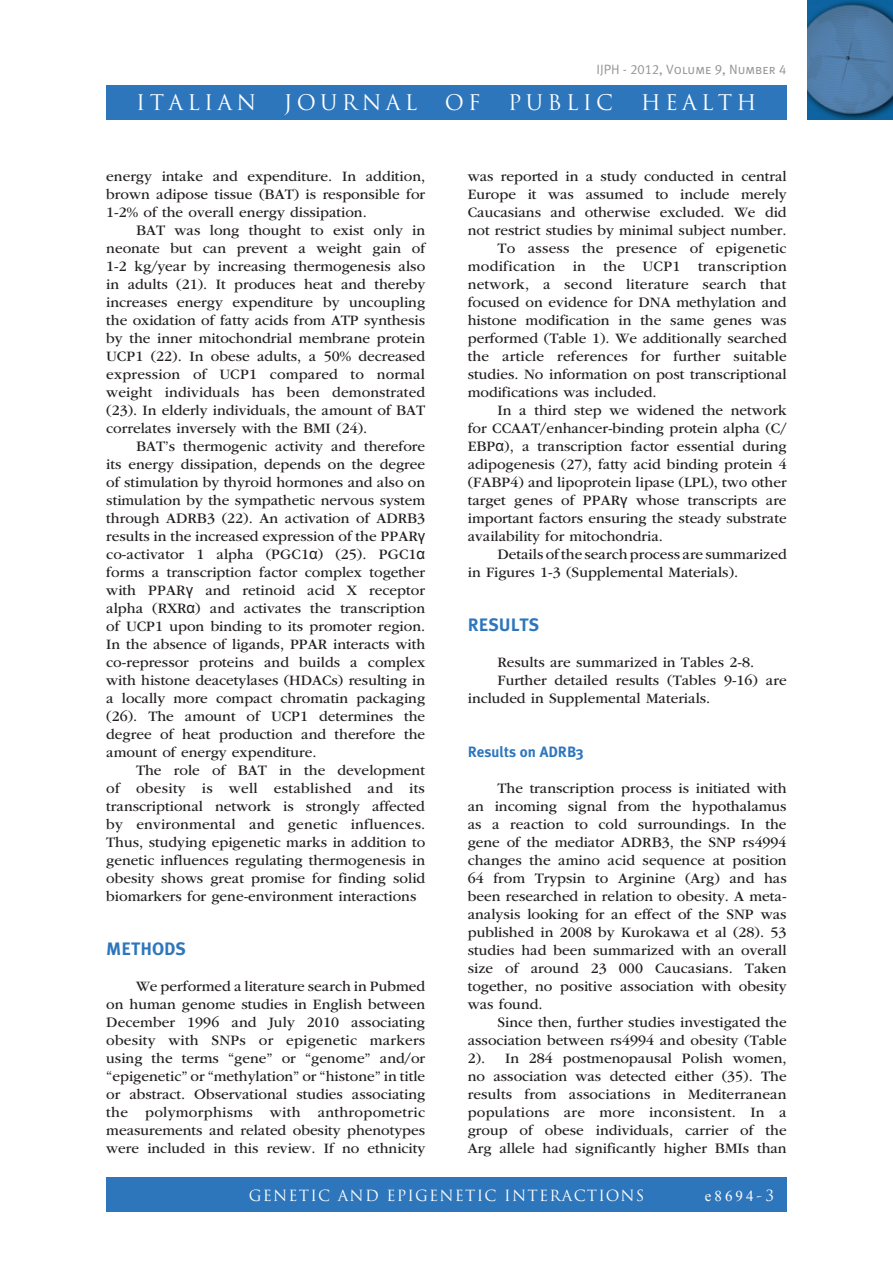
<style>
.page{position:relative;width:893px;height:1263px;background:#fff}
.page>*{position:absolute;margin:0;border:0;box-sizing:border-box;transform-origin:0 0}
.t1{font:21px "Trajan Pro";letter-spacing:.2em;color:#fff}
.t2{font:18px "Meta Plus Bold Caps";color:#2e76bc}
.t3{font:15px/18px "ITC Garamond Std";color:#231f20;text-align:justify}
.t4{font:15px "ITC Garamond Std";letter-spacing:.02em;color:#231f20}
.t5{font:15px "Trajan Pro";color:#fff}
.t6{font:700 15px "Meta Plus";color:#2e76bc}
.t7{font:15px "Times New Roman";letter-spacing:.2em;color:#fff}
.t8{font:13.5px "Meta Plus Normal Caps";color:#939598}
.s1{font-family:"Arial"}
.s2{font-family:"Trajan Pro"}
</style>
<div class="page">
<div style="left:106px;top:85px;width:681px;height:34px;background:#2e76bc"></div>
<div style="left:106px;top:1178px;width:681px;height:34px;background:#2e76bc"></div>
<img style="left:808px;top:0;width:85px;height:119px">
<p class="t8" style="left:596px;top:62px;width:192px">IJPH - 2012, Volume 9, Number 4</p>
<h1 class="t1" style="left:136px;top:89px;width:121px">ITALIAN</h1>
<h1 class="t1" style="left:284px;top:89px;width:135px">JOURNAL</h1>
<h1 class="t1" style="left:445px;top:89px;width:37px">OF</h1>
<h1 class="t1" style="left:508px;top:89px;width:106px">PUBLIC</h1>
<h1 class="t1" style="left:641px;top:89px;width:117px">HEALTH</h1>
<p class="t3" style="left:468px;top:167px;width:320px">was reported in a study conducted in central</p>
<p class="t3" style="left:468px;top:185px;width:320px">Europe it was assumed to include merely</p>
<p class="t3" style="left:468px;top:203px;width:320px">Caucasians and otherwise excluded. We did</p>
<p class="t3" style="left:468px;top:221px;width:320px">not restrict studies by minimal subject number.</p>
<p class="t3" style="left:497px;top:239px;width:291px">To assess the presence of epigenetic</p>
<p class="t4" style="left:468px;top:258px;width:321px">modification in the UCP1 transcription</p>
<p class="t3" style="left:468px;top:275px;width:320px">network, a second literature search that</p>
<p class="t3" style="left:468px;top:293px;width:320px">focused on evidence for DNA methylation and</p>
<p class="t3" style="left:468px;top:311px;width:320px">histone modification in the same genes was</p>
<p class="t3" style="left:468px;top:329px;width:320px">performed (Table 1). We additionally searched</p>
<p class="t3" style="left:468px;top:347px;width:321px">the article references for further suitable</p>
<p class="t3" style="left:468px;top:365px;width:320px">studies. No information on post transcriptional</p>
<p class="t3" style="left:468px;top:383px;width:190px">modifications was included.</p>
<p class="t3" style="left:497px;top:401px;width:291px">In a third step we widened the network</p>
<p class="t3" style="left:468px;top:419px;width:320px">for CCAAT/enhancer-binding protein alpha (C/</p>
<p class="t3" style="left:468px;top:437px;width:320px">EBP<span class="s1">α</span>), a transcription factor essential during</p>
<p class="t3" style="left:468px;top:455px;width:320px">adipogenesis (27), fatty acid binding protein 4</p>
<p class="t3" style="left:468px;top:473px;width:320px">(FABP4) and lipoprotein lipase (LPL), two other</p>
<p class="t3" style="left:468px;top:491px;width:320px">target genes of PPAR<span class="s1">γ</span> whose transcripts are</p>
<p class="t3" style="left:468px;top:509px;width:320px">important factors ensuring the steady substrate</p>
<p class="t3" style="left:468px;top:527px;width:197px">availability for mitochondria.</p>
<p class="t3" style="left:497px;top:545px;width:291px">Details of the search process are summarized</p>
<p class="t3" style="left:468px;top:563px;width:272px">in Figures 1-3 (Supplemental Materials).</p>
<p class="t2" style="left:468px;top:614px;width:73px">RESULTS</p>
<p class="t3" style="left:497px;top:653px;width:258px">Results are summarized in Tables 2-8.</p>
<p class="t3" style="left:497px;top:671px;width:291px">Further detailed results (Tables 9-16) are</p>
<p class="t3" style="left:468px;top:689px;width:244px">included in Supplemental Materials.</p>
<p class="t6" style="left:468px;top:743px;width:118px">Results on ADR B3</p>
<p class="t3" style="left:468px;top:779px;width:320px;text-indent:30px">The transcription process is initiated with an incoming signal from the hypothalamus as a reaction to cold surroundings. In the gene of the mediator ADRB3, the SNP rs4994 changes the amino acid sequence at position 64 from Trypsin to Arginine (Arg) and has been researched in relation to obesity. A meta&shy;analysis looking for an effect of the SNP was published in 2008 by Kurokawa et al (28). 53 studies had been summarized with an overall size of around 23 000 Caucasians. Taken together, no positive association with obesity was found.</p>
<p class="t3" style="left:468px;top:1013px;width:320px;text-indent:30px">Since then, further studies investigated the association between rs4994 and obesity (Table 2).</p>
<p class="t3" style="left:106px;top:167px;width:320px">energy intake and expenditure. In addition, brown adipose tissue (BAT) is responsible for 1-2% of the overall energy dissipation.</p>
<p class="t3" style="left:106px;top:221px;width:320px;text-indent:30px">BAT was long thought to exist only in neonate but can prevent a weight gain of 1-2 kg/year by increasing thermogenesis also in adults (21). It produces heat and thereby increases energy expenditure by uncoupling the oxidation of fatty acids from ATP synthesis by the inner mitochondrial membrane protein UCP1 (22). In obese adults, a 50% decreased expression of UCP1 compared to normal weight individuals has been demonstrated (23). In elderly individuals, the amount of BAT correlates inversely with the BMI (24).</p>
<p class="t3" style="left:106px;top:437px;width:320px;text-indent:30px">BAT’s thermogenic activity and therefore its energy dissipation, depends on the degree of stimulation by thyroid hormones and also on stimulation by the sympathetic nervous system through ADRB3 (22). An activation of ADRB3 results in the increased expression of the PPAR<span class="s1">γ </span>co-activator 1 alpha (PGC1<span class="s1">α</span>) (25). PGC1<span class="s1">α </span>forms a transcription factor complex together with PPAR<span class="s1">γ</span> and retinoid acid X receptor alpha (RXR<span class="s1">α</span>) and activates the transcription of UCP1 upon binding to its promoter region.<br>In the absence of ligands, PPAR interacts with co-repressor proteins and builds a complex with histone deacetylases (HDACs) resulting in a locally more compact chromatin packaging (26). The amount of UCP1 determines the degree of heat production and therefore the amount of energy expenditure.</p>
<p class="t3" style="left:106px;top:761px;width:321px;text-indent:30px">The role of BAT in the development of obesity is well established and its transcriptional network is strongly affected by environmental and genetic influences.<br>Thus, studying epigenetic marks in addition to genetic influences regulating thermogenesis in obesity shows great promise for finding solid biomarkers for gene-environment interactions</p>
<p class="t2" style="left:106px;top:938px;width:81px">METHODS</p>
<p class="t3" style="left:106px;top:977px;width:321px;text-indent:30px">We performed a literature search in Pubmed on human genome studies in English between December 1996 and July 2010 associating obesity with SNPs or epigenetic markers using the terms “gene” or “genome” and/or “epigenetic” or “methylation” or “histone” in title or abstract. Observational studies associating the polymorphisms with anthropometric measurements and related obesity phenotypes were included in this review. If no ethnicity</p>
<p class="t3" style="left:468px;top:1049px;width:320px;text-indent:37px">In 284 postmenopausal Polish women, no association was detected either (35). The results from associations in Mediterranean populations are more inconsistent. In a group of obese individuals, carrier of the Arg allele had significantly higher BMIs than</p>
<p class="t7" style="left:705px;top:1185px;width:71px">e8694<span class="s2">-3</span></p>
<p class="t5" style="left:249px;top:1185px;width:26px">GENETIC</p>
<p class="t5" style="left:338px;top:1185px;width:61px">AN D EPIGENETIC</p>
<p class="t5" style="left:504px;top:1185px;width:13px">INTERACTION</p>
<p class="t5" style="left:636px;top:1185px;width:10px">S</p>
</div>
